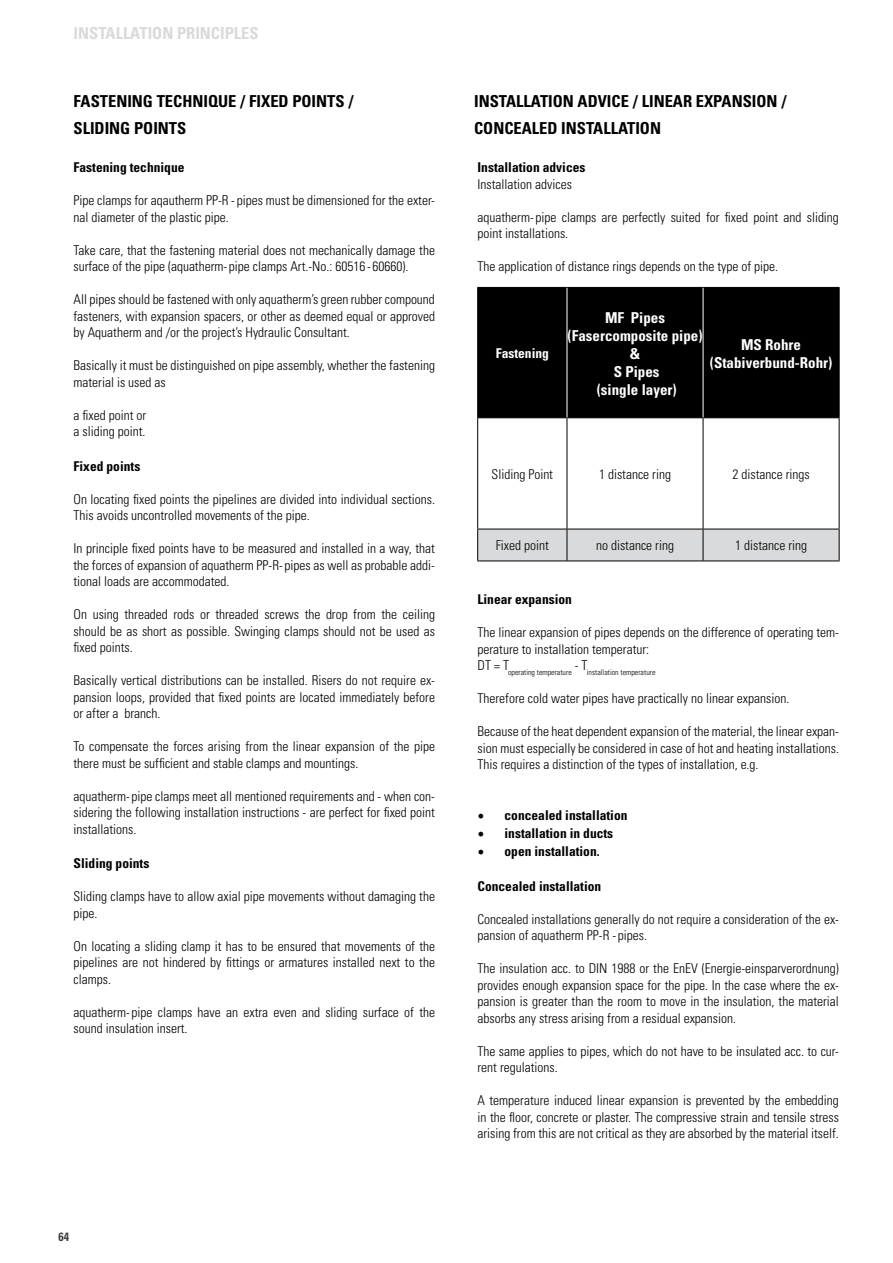
<style>
.page{position:relative;width:893px;height:1263px;background:#fff}
.page>*{position:absolute;margin:0;border:0;box-sizing:border-box;transform-origin:0 0}
.t1{font:700 condensed 16.5px/27px "Univers LT";color:#000}
.t2{font:700 condensed 16.5px "Univers LT";color:#d9dadb}
.t3{font:700 condensed 15px/18px "Univers LT";color:#fff;text-align:center}
.t4{font:300 condensed 13.5px/16.5px "Univers LT";color:#000}
.t5{font:700 condensed 13.5px "Univers LT";color:#000}
.t6{font:700 condensed 13.5px "Univers LT";color:#fff}
.t7{font:700 condensed 12px "Univers LT";color:#3e3d40}
.t8{font:300 condensed 7.8px "Univers LT";color:#000}
.s1{font-family:"Minion Pro";font-weight:400;font-stretch:normal;font-size:18px}
</style>
<div class="page">
<div style="left:478px;top:288px;width:361px;height:129px;background:#000"></div>
<div style="left:478px;top:530px;width:361px;height:31px;background:#d9dadb"></div>
<hr style="left:477px;top:287px;width:90px;height:1px;background:#000">
<hr style="left:477px;top:288px;width:1px;height:129px;background:#000">
<hr style="left:567px;top:287px;width:136px;height:1px;background:#000">
<hr style="left:703px;top:287px;width:136px;height:1px;background:#000">
<hr style="left:839px;top:288px;width:1px;height:129px;background:#000">
<hr style="left:477px;top:417px;width:90px;height:1px;background:#000">
<hr style="left:477px;top:418px;width:1px;height:111px;background:#000">
<hr style="left:567px;top:417px;width:136px;height:1px;background:#000">
<hr style="left:567px;top:418px;width:1px;height:111px;background:#000">
<hr style="left:703px;top:417px;width:136px;height:1px;background:#000">
<hr style="left:703px;top:418px;width:1px;height:111px;background:#000">
<hr style="left:839px;top:418px;width:1px;height:111px;background:#000">
<hr style="left:477px;top:529px;width:90px;height:1px;background:#000">
<hr style="left:477px;top:529px;width:1px;height:32px;background:#000">
<hr style="left:567px;top:529px;width:136px;height:1px;background:#000">
<hr style="left:567px;top:529px;width:1px;height:32px;background:#000">
<hr style="left:703px;top:529px;width:136px;height:1px;background:#000">
<hr style="left:703px;top:529px;width:1px;height:32px;background:#000">
<hr style="left:839px;top:529px;width:1px;height:32px;background:#000">
<hr style="left:477px;top:561px;width:90px;height:1px;background:#000">
<hr style="left:567px;top:561px;width:136px;height:1px;background:#000">
<hr style="left:703px;top:561px;width:136px;height:1px;background:#000">
<hr style="left:567px;top:288px;width:1px;height:129px;background:#fff">
<hr style="left:703px;top:288px;width:1px;height:129px;background:#fff">
<p class="t2" style="left:74px;top:23px;width:10px">INstallat</p>
<p class="t2" style="left:148px;top:23px;width:111px">ion Principles</p>
<p class="t1" style="left:74px;top:87px;width:281px">Fastening technique / Fixed points /<br>Sliding points</p>
<p class="t1" style="left:474px;top:87px;width:25px">Installat</p>
<p class="t1" style="left:474px;top:87px;width:314px;text-indent:74px">ion advice / Linear expansion /<br>Concealed installat</p>
<p class="t1" style="left:635px;top:114px;width:27px">ion</p>
<p class="t5" style="left:74px;top:159px;width:112px">Fastening technique</p>
<p class="t4" style="left:74px;top:192px;width:363px">Pipe clamps for aqautherm PP-R - pipes must be dimensioned for the exter&shy;nal diameter of the plastic pipe.</p>
<p class="t4" style="left:74px;top:242px;width:363px">Take care, that the fastening material does not mechanically damage the surface of the pipe (aquatherm- pipe clamps Art.-No.: 60516 - 60660).</p>
<p class="t4" style="left:74px;top:291px;width:363px;text-align:justify">All pipes should be fastened with only aquatherm’s green rubber compound fasteners, with expansion spacers, or other as deemed equal or approved by Aquatherm and /or the project’s Hydraulic Consultant.</p>
<p class="t4" style="left:74px;top:357px;width:363px">Basically it must be distinguished on pipe assembly, whether the fastening material is used as</p>
<p class="t4" style="left:74px;top:407px;width:74px">a fixed point or a sliding point.</p>
<p class="t5" style="left:74px;top:458px;width:68px">Fixed points</p>
<p class="t4" style="left:74px;top:491px;width:363px">On locating fixed points the pipelines are divided into individual sections.<br>This avoids uncontrolled movements of the pipe.</p>
<p class="t4" style="left:74px;top:540px;width:363px;text-align:justify">In principle fixed points have to be measured and installed in a way, that the forces of expansion of aquatherm PP-R- pipes as well as probable addi&shy;tional loads are accommodated.</p>
<p class="t4" style="left:74px;top:606px;width:363px;text-align:justify">On using threaded rods or threaded screws the drop from the ceiling should be as short as possible. Swinging clamps should not be used as fixed points.</p>
<p class="t4" style="left:74px;top:672px;width:363px;text-align:justify">Basically vertical distributions can be installed. Risers do not require ex&shy;pansion loops, provided that fixed points are located immediately before or after a branch.</p>
<p class="t4" style="left:74px;top:738px;width:363px">To compensate the forces arising from the linear expansion of the pipe there must be sufficient and stable clamps and mountings.</p>
<p class="t4" style="left:74px;top:788px;width:363px;text-align:justify">aquatherm- pipe clamps meet all mentioned requirements and - when con&shy;sidering the following installation instructions - are perfect for fixed point installations.</p>
<p class="t5" style="left:74px;top:855px;width:77px">Sliding points</p>
<p class="t4" style="left:74px;top:888px;width:363px">Sliding clamps have to allow axial pipe movements without damaging the pipe.</p>
<p class="t4" style="left:74px;top:938px;width:363px;text-align:justify">On locating a sliding clamp it has to be ensured that movements of the pipelines are not hindered by fittings or armatures installed next to the clamps.</p>
<p class="t4" style="left:74px;top:1004px;width:363px">aquatherm- pipe clamps have an extra even and sliding surface of the sound insulation insert.</p>
<p class="t7" style="left:58px;top:1229px;width:12px">64</p>
<p class="t5" style="left:478px;top:159px;width:109px">Installation advices</p>
<p class="t4" style="left:478px;top:176px;width:96px">Installation advices</p>
<p class="t4" style="left:478px;top:209px;width:363px">aquatherm- pipe clamps are perfectly suited for fixed point and sliding point installations.</p>
<p class="t4" style="left:478px;top:258px;width:302px">The application of distance rings depends on the type of pipe.</p>
<p class="t6" style="left:496px;top:345px;width:55px">Fastening</p>
<p class="t3" style="left:567px;top:308px;width:136px">MF Pipes (Fasercomposite pipe) &amp;<br>S Pipes<br>(single layer)</p>
<p class="t3" style="left:710px;top:335px;width:124px">MS Rohre (Stabiverbund-Rohr)</p>
<p class="t4" style="left:492px;top:466px;width:63px">Sliding Point</p>
<p class="t4" style="left:599px;top:466px;width:73px">1 distance ring</p>
<p class="t4" style="left:732px;top:466px;width:79px">2 distance rings</p>
<p class="t4" style="left:496px;top:537px;width:55px">Fixed point</p>
<p class="t4" style="left:596px;top:537px;width:79px">no distance ring</p>
<p class="t4" style="left:735px;top:537px;width:73px">1 distance ring</p>
<p class="t5" style="left:478px;top:591px;width:96px">Linear expansion</p>
<p class="t4" style="left:478px;top:624px;width:363px">The linear expansion of pipes depends on the difference of operating tem&shy;perature to installation temperatur:</p>
<p class="t8" style="left:478px;top:667px;width:179px"><sup>DT</sup> <sup>=</sup> <sup>T</sup>operating temperature <sup>-</sup> <sup>T</sup>installation temperature</p>
<p class="t4" style="left:477px;top:690px;width:313px">Therefore cold water pipes have practically no linear expansion.</p>
<p class="t4" style="left:477px;top:723px;width:363px;text-align:justify">Because of the heat dependent expansion of the material, the linear expan&shy;sion must especially be considered in case of hot and heating installations.<br>This requires a distinction of the types of installation, e.g.</p>
<p class="t5" style="left:477px;top:807px;width:152px"><span class="s1">•</span> concealed installation</p>
<p class="t5" style="left:477px;top:825px;width:137px"><span class="s1">•</span> installation in ducts</p>
<p class="t5" style="left:477px;top:843px;width:124px"><span class="s1">•</span> open installation.</p>
<p class="t5" style="left:477px;top:878px;width:125px">Concealed installation</p>
<p class="t4" style="left:477px;top:911px;width:363px">Concealed installations generally do not require a consideration of the ex&shy;pansion of aquatherm PP-R - pipes.</p>
<p class="t4" style="left:477px;top:960px;width:363px;text-align:justify">The insulation acc. to DIN 1988 or the EnEV (Energie-einsparverordnung) provides enough expansion space for the pipe. In the case where the ex&shy;pansion is greater than the room to move in the insulation, the material absorbs any stress arising from a residual expansion.</p>
<p class="t4" style="left:477px;top:1043px;width:363px">The same applies to pipes, which do not have to be insulated acc. to cur&shy;rent regulations.</p>
<p class="t4" style="left:477px;top:1092px;width:363px;text-align:justify">A temperature induced linear expansion is prevented by the embedding in the floor, concrete or plaster. The compressive strain and tensile stress arising from this are not critical as they are absorbed by the material itself.</p>
</div>
